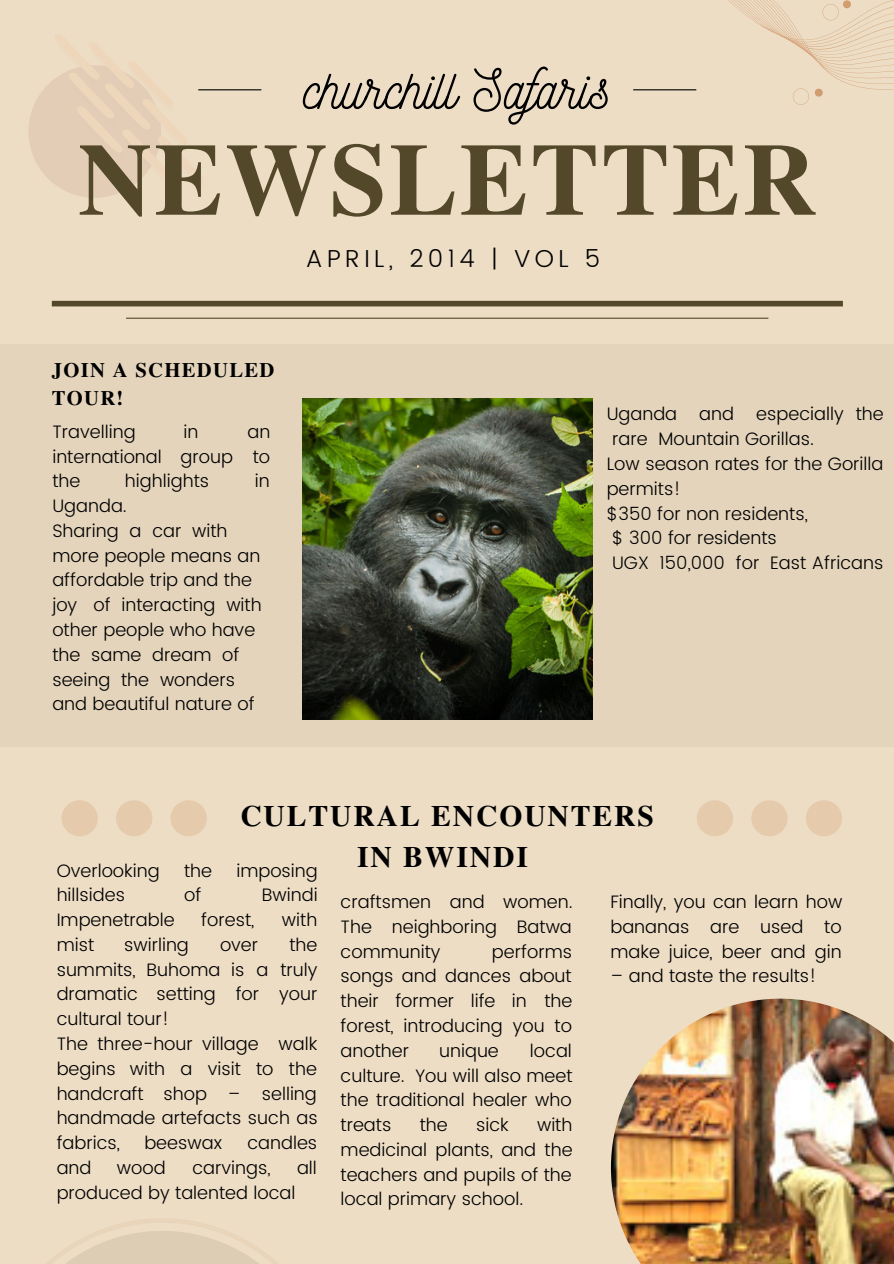
<style>
.page{position:relative;width:894px;height:1264px;background:#fff}
.page>*{position:absolute;margin:0;border:0;box-sizing:border-box;transform-origin:0 0}
.t1{font:700 102.45px "Te X Gyre Termes";letter-spacing:.02em;color:#54482a}
.t2{font:55.2px "Nickainley";color:#000}
.t3{font:700 29.55px/40.5px "Te X Gyre Termes";letter-spacing:.065em;color:#000;text-align:center}
.t4{font:300 24.45px "Poppins";letter-spacing:.18em;color:#000}
.t5{font:700 20.55px/28.2px "Te X Gyre Termes";letter-spacing:.065em;color:#000}
.t6{font:300 18px/24.8px "Poppins";color:#000;text-align:justify}
</style>
<div class="page">
<div style="left:0;top:0;width:893px;height:1263px;background:#edddc5"></div>
<div style="left:0;top:345px;width:893px;height:402px;background:#e4d4bc"></div>
<img style="left:302px;top:399px;width:290px;height:320px">
<svg style="left:29px;top:34px;width:178px;height:164px"></svg>
<hr style="left:198px;top:89px;width:63px;height:1px;background:#000">
<hr style="left:633px;top:89px;width:63px;height:1px;background:#000">
<hr style="left:126px;top:318px;width:642px;height:1px;background:#54482a">
<div style="left:52px;top:301px;width:790px;height:5px;background:#54482a"></div>
<svg style="left:697px;top:800px;width:144px;height:36px"></svg>
<svg style="left:61px;top:800px;width:146px;height:36px"></svg>
<img style="left:610px;top:998px;width:283px;height:265px">
<svg style="left:727px;top:0;width:166px;height:105px"></svg>
<svg style="left:47px;top:1219px;width:230px;height:44px"></svg>
<h2 class="t2" style="left:302px;top:54px;width:309px">churchill Safaris</h2>
<h1 class="t1" style="left:78px;top:100px;width:739px">NEWSLETTER</h1>
<h3 class="t4" style="left:306px;top:244px;width:296px">APRIL, 2014 | VOL 5</h3>
<p class="t5" style="left:52px;top:355px;width:224px">JOIN A SCHEDULED<br>TOUR!</p>
<p class="t6" style="left:52px;top:419px;width:85px">Travelling</p>
<p class="t6" style="left:183px;top:419px;width:16px">in</p>
<p class="t6" style="left:52px;top:419px;width:220px;text-indent:195px">an international group to the</p>
<p class="t6" style="left:125px;top:469px;width:86px">highlights</p>
<p class="t6" style="left:255px;top:469px;width:16px">in</p>
<p class="t6" style="left:52px;top:493px;width:211px;text-align:left">Uganda.<br>Sharing a car with more people means an affordable trip and the joy of interacting with other people who have the same dream of seeing the wonders and beautiful nature of</p>
<p class="t6" style="left:606px;top:402px;width:278px">Uganda and especially the</p>
<p class="t6" style="left:612px;top:426px;width:203px">rare Mountain Gorillas.</p>
<p class="t6" style="left:606px;top:451px;width:278px">Low season rates for the Gorilla</p>
<p class="t6" style="left:606px;top:476px;width:75px">permits!</p>
<p class="t6" style="left:606px;top:501px;width:202px">$350 for non residents,</p>
<p class="t6" style="left:612px;top:525px;width:166px">$ 300 for residents</p>
<p class="t6" style="left:612px;top:550px;width:273px">UGX 150,000 for East Africans</p>
<h3 class="t3" style="left:240px;top:794px;width:415px">CULTURAL ENCOUNTERS<br>IN BWINDI</h3>
<p class="t6" style="left:57px;top:858px;width:104px">Overlooking</p>
<p class="t6" style="left:184px;top:858px;width:29px">the</p>
<p class="t6" style="left:236px;top:858px;width:83px">imposing</p>
<p class="t6" style="left:57px;top:882px;width:70px">hillsides</p>
<p class="t6" style="left:184px;top:882px;width:19px">of</p>
<p class="t6" style="left:262px;top:882px;width:57px">Bwindi</p>
<p class="t6" style="left:57px;top:907px;width:119px">Impenetrable</p>
<p class="t6" style="left:201px;top:907px;width:54px">forest,</p>
<p class="t6" style="left:282px;top:907px;width:37px">with</p>
<p class="t6" style="left:57px;top:932px;width:39px">mist</p>
<p class="t6" style="left:124px;top:932px;width:66px">swirling</p>
<p class="t6" style="left:220px;top:932px;width:40px">over</p>
<p class="t6" style="left:340px;top:889px;width:233px">craftsmen and women.<br>The neighboring Batwa community</p>
<p class="t6" style="left:610px;top:889px;width:233px">Finally, you can learn how bananas are used to make juice, beer and gin</p>
<p class="t6" style="left:610px;top:963px;width:208px">– and taste the results!</p>
<p class="t6" style="left:57px;top:932px;width:262px;text-align:left;text-indent:232px">the summits, Buhoma is a truly dramatic setting for your cultural tour!<br>The three-hour village walk begins with a visit to the handcraft shop – selling handmade artefacts such as fabrics,</p>
<p class="t6" style="left:340px;top:939px;width:233px;text-indent:151px">performs songs and dances about their former life in the forest, introducing you to another</p>
<p class="t6" style="left:439px;top:1038px;width:61px">unique</p>
<p class="t6" style="left:340px;top:1038px;width:233px;text-indent:189px">local culture. You will also meet the traditional healer who treats</p>
<p class="t6" style="left:340px;top:1112px;width:233px;text-indent:196px">with medicinal plants, and the teachers and pupils of the local primary school.</p>
<p class="t6" style="left:419px;top:1112px;width:29px">the</p>
<p class="t6" style="left:476px;top:1112px;width:34px">sick</p>
<p class="t6" style="left:144px;top:1130px;width:79px">beeswax</p>
<p class="t6" style="left:247px;top:1130px;width:71px">candles</p>
<p class="t6" style="left:57px;top:1155px;width:36px">and</p>
<p class="t6" style="left:117px;top:1155px;width:50px">wood</p>
<p class="t6" style="left:192px;top:1155px;width:80px">carvings,</p>
<p class="t6" style="left:297px;top:1155px;width:21px">all</p>
<p class="t6" style="left:57px;top:1180px;width:240px">produced by talented local</p>
</div>
